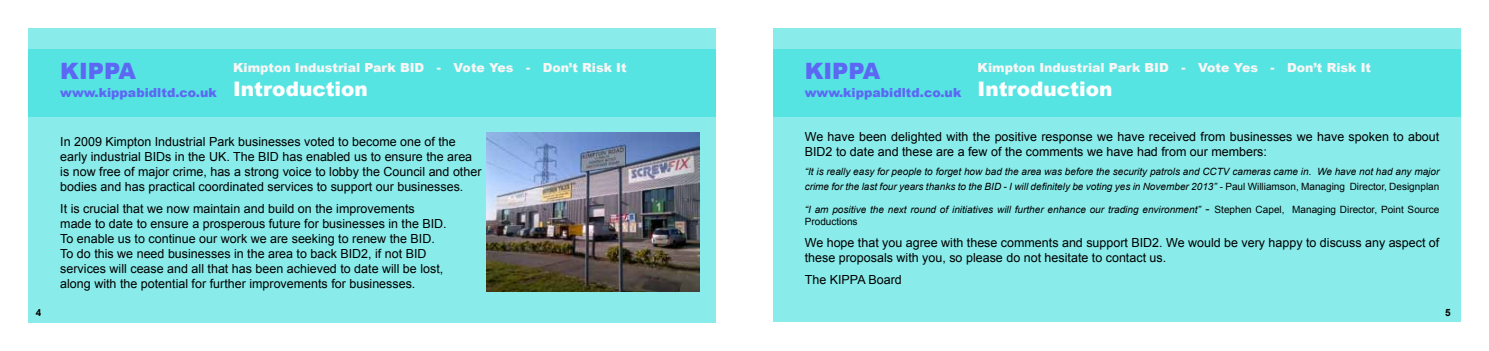
<style>
.page{position:relative;width:1489px;height:351px;background:#fff}
.page>*{position:absolute;margin:0;border:0;box-sizing:border-box;transform-origin:0 0}
.t1{font:900 22.5px "Arial";color:#5c68f3}
.t2{font:900 20px "Arial";color:#fff}
.t3{font:12.5px/15px "Arial";color:#000}
.t4{font:900 12.5px "Arial";color:#f7f6f5}
.t5{font:900 12.5px "Arial";color:#5c68f3}
.t6{font:italic 10px/15px "Arial";color:#000}
.t7{font:700 10px "Arial";color:#000}
.s1{font-style:normal}
.s2{font-style:normal;font-size:12.5px}
</style>
<div class="page">
<div style="left:28px;top:28px;width:688px;height:294px;background:#89ecea"></div>
<div style="left:28px;top:49px;width:688px;height:68px;background:#56e4e2"></div>
<div style="left:772px;top:28px;width:688px;height:293px;background:#89ecea"></div>
<div style="left:772px;top:49px;width:688px;height:68px;background:#56e4e2"></div>
<img style="left:486px;top:132px;width:213px;height:159px">
<h1 class="t1" style="left:60px;top:55px;width:77px">KIPPA</h1>
<p class="t5" style="left:60px;top:83px;width:158px">www.kippabidltd.co.uk</p>
<p class="t4" style="left:233px;top:59px;width:395px">Kimpton Industrial Park BID - Vote Yes - Don’t Risk It</p>
<h2 class="t2" style="left:233px;top:74px;width:136px">Introduction</h2>
<h1 class="t1" style="left:804px;top:55px;width:77px">KIPPA</h1>
<p class="t5" style="left:804px;top:83px;width:158px">www.kippabidltd.co.uk</p>
<p class="t4" style="left:977px;top:59px;width:395px">Kimpton Industrial Park BID - Vote Yes - Don’t Risk It</p>
<h2 class="t2" style="left:977px;top:74px;width:136px">Introduction</h2>
<p class="t3" style="left:60px;top:134px;width:423px">In 2009 Kimpton Industrial Park businesses voted to become one of the early industrial BIDs in the UK. The BID has enabled us to ensure the area is now free of major crime, has a strong voice to lobby the Council and other bodies and has practical coordinated services to support our businesses.</p>
<p class="t3" style="left:60px;top:201px;width:388px">It is crucial that we now maintain and build on the improvements made to date to ensure a prosperous future for businesses in the BID.<br>To enable us to continue our work we are seeking to renew the BID.<br>To do this we need businesses in the area to back BID2, if not BID services will cease and all that has been achieved to date will be lost, along with the potential for further improvements for businesses.</p>
<p class="t3" style="left:804px;top:129px;width:636px">We have been delighted with the positive response we have received from businesses we have spoken to about<br>BID2 to date and these are a few of the comments we have had from our members:</p>
<p class="t6" style="left:804px;top:164px;width:636px">“It is really easy for people to forget how bad the area was before the security patrols and CCTV cameras came in. We have not had any major crime for the last four years thanks to the BID - I will definitely be voting yes in November 2013” <span class="s1">- Paul Williamson, Managing Director, Designplan</span></p>
<p class="t6" style="left:804px;top:203px;width:636px;line-height:12px">“I am positive the next round of initiatives will further enhance our trading environment” <span class="s2">-</span> <span class="s1">Stephen Capel, Managing Director, Point Source<br>Productions</span></p>
<p class="t3" style="left:804px;top:235px;width:636px">We hope that you agree with these comments and support BID2. We would be very happy to discuss any aspect of these proposals with you, so please do not hesitate to contact us.</p>
<p class="t3" style="left:804px;top:272px;width:99px">The KIPPA Board</p>
<p class="t7" style="left:36px;top:305px;width:7px">4</p>
<p class="t7" style="left:1444px;top:305px;width:7px">5</p>
</div>
